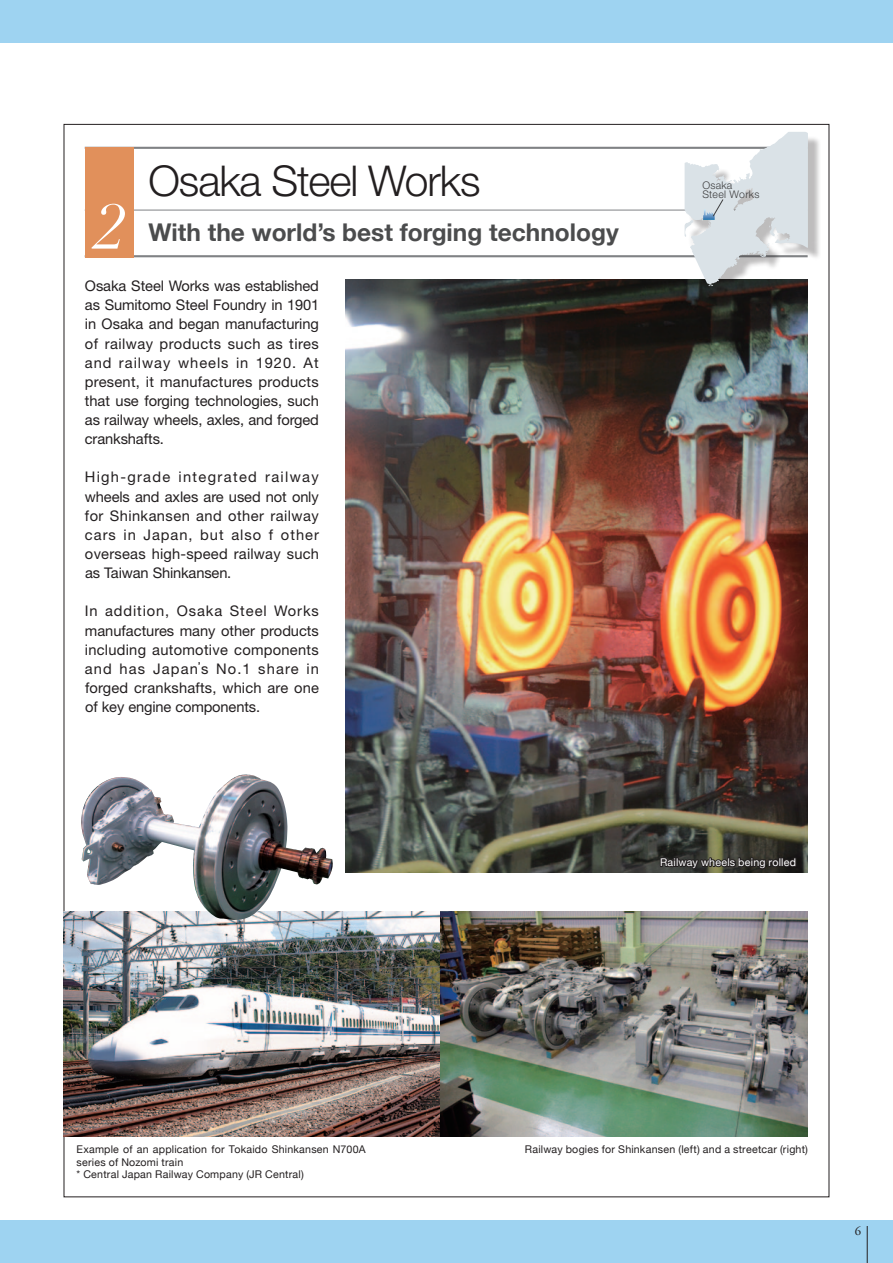
<style>
.page{position:relative;width:893px;height:1263px;background:#fff}
.page>*{position:absolute;margin:0;border:0;box-sizing:border-box;transform-origin:0 0}
.t1{font:italic 63.75px "Didot";color:#fff}
.t2{font:300 42.45px "Helvetica Neue LT Std";letter-spacing:-.025em;color:#231f20}
.t3{font:700 24.45px "Helvetica Neue";color:#4b4c4d}
.t4{font:14.7px/19.2px "Helvetica Neue LT Std";letter-spacing:-.005em;color:#231f20;text-align:justify}
.t5{font:12.75px "Adobe Garamond Pro";color:#231f20}
.t6{font:10.65px/12.8px "Helvetica Neue";letter-spacing:.02em;color:#231f20}
.t7{font:10.65px "Helvetica Neue";letter-spacing:.02em;color:#fff}
.t8{font:300 10.5px/9.3px "Helvetica Neue LT Std";letter-spacing:.025em;color:#3e3e3f}
.s1{font-family:"Shin Go Pro";font-size:12.75px}
</style>
<div class="page">
<div style="left:0;top:0;width:893px;height:43px;background:#9ed3f1"></div>
<div style="left:0;top:1220px;width:893px;height:43px;background:#9ed3f1"></div>
<img style="left:64px;top:911px;width:376px;height:225px">
<img style="left:440px;top:911px;width:367px;height:225px">
<hr style="left:85px;top:255px;width:723px;height:2px;background:#808285">
<hr style="left:85px;top:210px;width:723px;height:1px;background:#808285">
<hr style="left:85px;top:147px;width:723px;height:2px;background:#808285">
<div style="left:85px;top:147px;width:48px;height:110px;background:#e1905b"></div>
<img style="left:81px;top:774px;width:252px;height:146px">
<hr style="left:867px;top:1226px;width:1px;height:37px;background:#231f20">
<img style="left:345px;top:279px;width:462px;height:594px">
<svg style="left:659px;top:844px;width:138px;height:29px;background:#32322b"></svg>
<div style="left:688px;top:136px;width:133px;height:163px;background:#231f20;opacity:.3"></div>
<svg style="left:685px;top:132px;width:123px;height:154px"></svg>
<h1 class="t1" style="left:96px;top:187px;width:32px">2</h1>
<h2 class="t2" style="left:149px;top:155px;width:333px">Osaka Steel Works</h2>
<h3 class="t3" style="left:149px;top:217px;width:472px">With the world’s best forging technology</h3>
<p class="t8" style="left:446px;top:230px;width:100px">Yawata Steel Works’<br>Kijo (Rail) Plant</p>
<p class="t4" style="left:85px;top:276px;width:236px">Osaka Steel Works was established as Sumitomo Steel Foundry in 1901 in Osaka and began manufacturing of railway products such as tires and railway wheels in 1920. At present, it manufactures products that use forging technologies, such as railway wheels, axles, and forged crankshafts.</p>
<p class="t4" style="left:85px;top:467px;width:236px">High-grade integrated railway wheels and axles are used not only for Shinkansen and other railway cars in Japan, but also f other overseas high-speed railway such as Taiwan Shinkansen.</p>
<p class="t4" style="left:85px;top:601px;width:236px">In addition, Osaka Steel Works manufactures many other products including automotive components and has Japan<span class="s1">’</span>s No.1 share in forged crankshafts, which are one of key engine components.</p>
<p class="t8" style="left:702px;top:180px;width:59px">Osaka<br>Steel Works</p>
<p class="t7" style="left:660px;top:856px;width:137px">Railway wheels being rolled</p>
<p class="t6" style="left:76px;top:1142px;width:291px">Example of an application for Tokaido Shinkansen N700A</p>
<p class="t6" style="left:525px;top:1142px;width:285px">Railway bogies for Shinkansen (left) and a streetcar (right)</p>
<p class="t6" style="left:77px;top:1155px;width:229px">series of Nozomi train<br>* Central Japan Railway Company (JR Central)</p>
<p class="t5" style="left:855px;top:1223px;width:8px">6</p>
</div>
